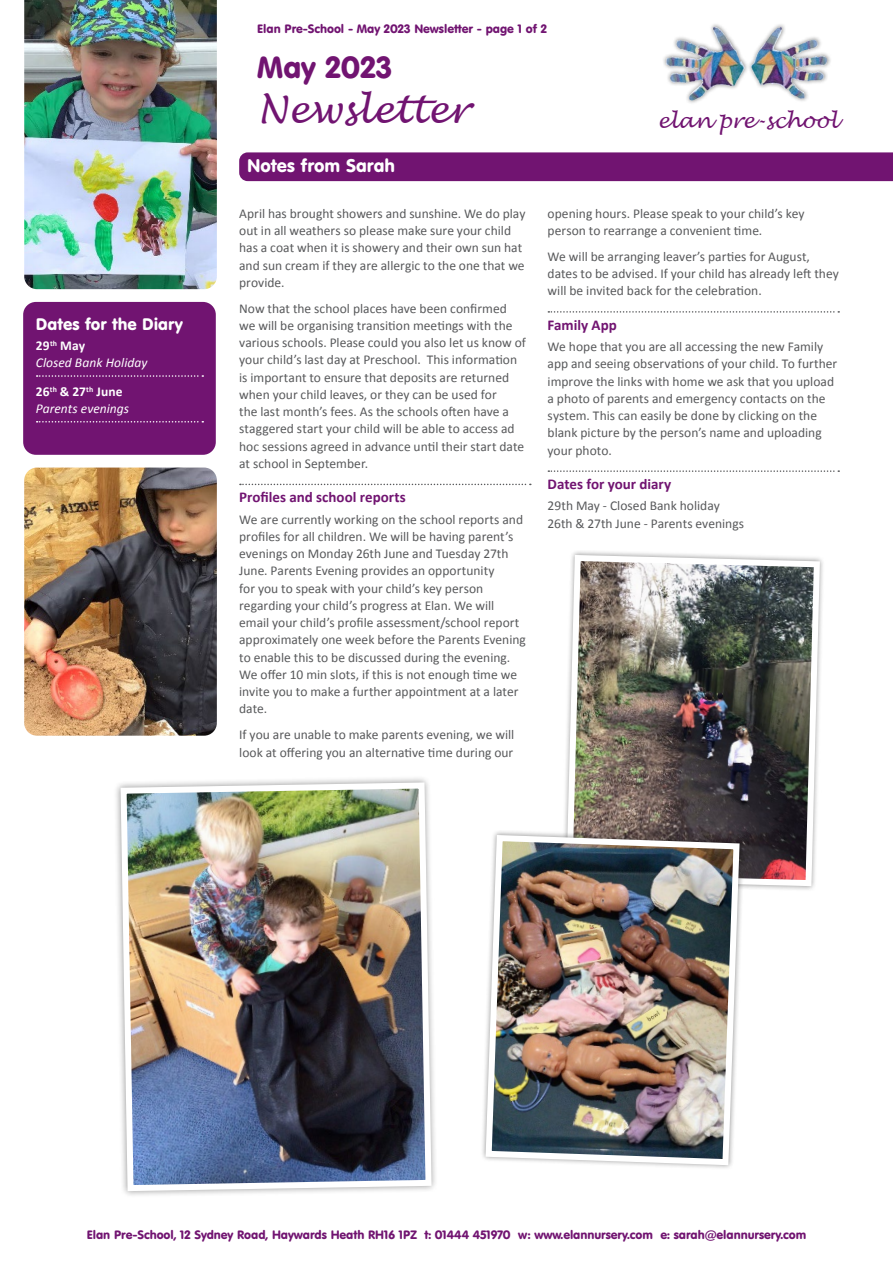
<style>
.page{position:relative;width:893px;height:1263px;background:#fff}
.page>*{position:absolute;margin:0;border:0;box-sizing:border-box;transform-origin:0 0}
.t1{font:italic 37.5px "Lucida Handwriting";color:#711471}
.t2{font:30px "VAG Rounded BT";color:#711471}
.t3{font:italic 20.85px "Lucida Handwriting";color:#711471}
.t4{font:18px "VAG Rounded BT";color:#fff}
.t5{font:16.5px "VAG Rounded BT";letter-spacing:.005em;color:#fff}
.t6{font:700 15px "Calibri";color:#711471}
.t7{font:13.5px/17.2px "Calibri";color:#58595b}
.t8{font:italic 13.5px/16.5px "Calibri";letter-spacing:.005em;color:#fff}
.t9{font:12px "VAG Rounded BT";letter-spacing:-.005em;color:#711471}
.s1{font-weight:700;font-style:normal}
</style>
<div class="page">
<svg style="left:240px;top:484px;width:291px;height:1px"></svg>
<svg style="left:548px;top:311px;width:291px;height:2px"></svg>
<svg style="left:548px;top:470px;width:291px;height:2px"></svg>
<div style="left:662px;top:22px;width:169px;height:83px;background:#000;opacity:.49"></div>
<img style="left:672px;top:26px;width:159px;height:73px">
<img style="left:24px;top:0;width:193px;height:289px">
<div style="left:239px;top:152px;width:654px;height:29px;background:#711471"></div>
<div style="left:23px;top:302px;width:193px;height:153px;background:#711471;border-radius:13px"></div>
<svg style="left:37px;top:375px;width:166px;height:2px"></svg>
<svg style="left:37px;top:421px;width:166px;height:1px"></svg>
<img style="left:564px;top:552px;width:259px;height:337px">
<img style="left:117px;top:779px;width:318px;height:415px">
<div style="left:480px;top:830px;width:265px;height:340px;background:#000;opacity:.4"></div>
<img style="left:482px;top:832px;width:261px;height:336px">
<img style="left:24px;top:468px;width:193px;height:268px">
<p class="t5" style="left:36px;top:313px;width:148px">Dates for the Diary</p>
<p class="t8" style="left:36px;top:337px;width:113px"><span class="s1">29</span><sup>th</sup> <span class="s1">May<br></span>Closed Bank Holiday</p>
<p class="t8" style="left:36px;top:383px;width:95px"><span class="s1">26</span><sup>th</sup> <span class="s1">&amp; 27</span><sup>th</sup> <span class="s1">June<br></span>Parents evenings</p>
<p class="t9" style="left:257px;top:21px;width:291px">Elan Pre-School - May 2023 Newsletter - page 1 of 2</p>
<h2 class="t2" style="left:257px;top:48px;width:137px">May 2023</h2>
<h1 class="t1" style="left:257px;top:87px;width:214px">Newsletter</h1>
<h3 class="t4" style="left:247px;top:154px;width:150px">Notes from Sarah</h3>
<h3 class="t3" style="left:657px;top:108px;width:182px">elan pre-school</h3>
<p class="t7" style="left:239px;top:204px;width:288px">April has brought showers and sunshine. We do play out in all weathers so please make sure your child has a coat when it is showery and their own sun hat and sun cream if they are allergic to the one that we provide.</p>
<p class="t7" style="left:239px;top:299px;width:288px">Now that the school places have been confirmed we will be organising transition meetings with the various schools. Please could you also let us know of your child’s last day at Preschool. This information is important to ensure that deposits are returned when your child leaves, or they can be used for<br>the last month’s fees. As the schools often have a staggered start your child will be able to access ad hoc sessions agreed in advance until their start date at school in September.</p>
<p class="t6" style="left:239px;top:488px;width:168px">Profiles and school reports</p>
<p class="t7" style="left:239px;top:510px;width:288px">We are currently working on the school reports and profiles for all children. We will be having parent’s evenings on Monday 26th June and Tuesday 27th June. Parents Evening provides an opportunity<br>for you to speak with your child’s key person regarding your child’s progress at Elan. We will email your child’s profile assessment/school report approximately one week before the Parents Evening to enable this to be discussed during the evening.<br>We offer 10 min slots, if this is not enough time we invite you to make a further appointment at a later date.</p>
<p class="t7" style="left:239px;top:725px;width:277px">If you are unable to make parents evening, we will look at offering you an alternative time during our</p>
<p class="t7" style="left:548px;top:204px;width:259px">opening hours. Please speak to your child’s key person to rearrange a convenient time.</p>
<p class="t7" style="left:548px;top:247px;width:293px">We will be arranging leaver’s parties for August, dates to be advised. If your child has already left they will be invited back for the celebration.</p>
<p class="t6" style="left:548px;top:315px;width:71px">Family App</p>
<p class="t7" style="left:548px;top:337px;width:291px">We hope that you are all accessing the new Family app and seeing observations of your child. To further improve the links with home we ask that you upload a photo of parents and emergency contacts on the system. This can easily be done by clicking on the blank picture by the person’s name and uploading your photo.</p>
<p class="t6" style="left:548px;top:475px;width:125px">Dates for your diary</p>
<p class="t7" style="left:548px;top:497px;width:198px">29th May - Closed Bank holiday<br>26th &amp; 27th June - Parents evenings</p>
<p class="t9" style="left:87px;top:1227px;width:721px">Elan Pre-School, 12 Sydney Road, Haywards Heath RH16 1PZ t: 01444 451970 w: www.elannursery.com e: sarah@elannursery.com</p>
</div>
